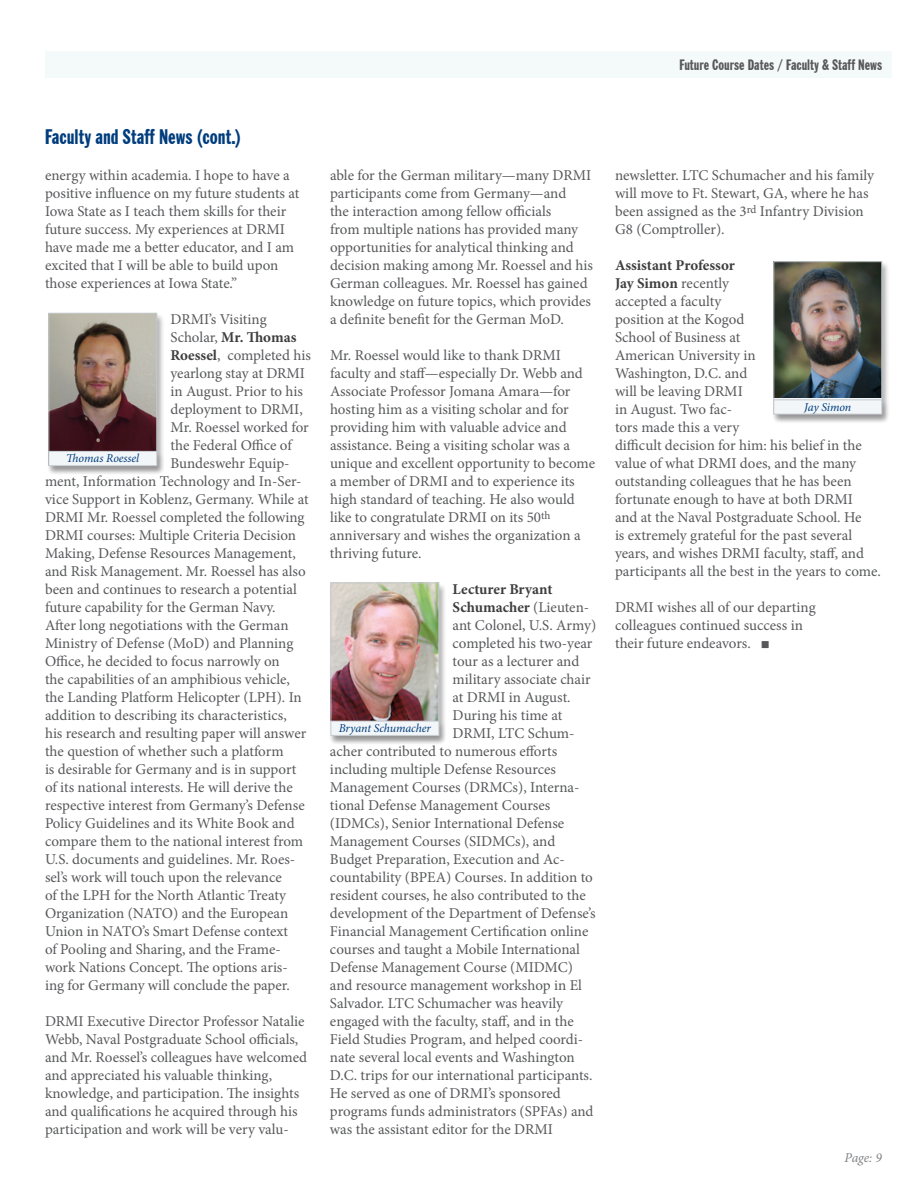
<style>
.page{position:relative;width:918px;height:1188px;background:#fff}
.page>*{position:absolute;margin:0;border:0;box-sizing:border-box;transform-origin:0 0}
.t1{font:extra-condensed 21px "Franklin Gothic BT";color:#013d7d}
.t2{font:15px/18px "Minion Pro";color:#57585a}
.t3{font:700 15px "Minion Pro";color:#3e3e3f}
.t4{font:extra-condensed 15px "Franklin Gothic BT";color:#57585a}
.t5{font:italic 13.5px "Minion Pro";color:#808285}
.t6{font:italic 12px "Minion Pro";letter-spacing:-.01em;color:#013d7d}
.s1{font-weight:400;color:#57585a}
.s2{font-weight:700;color:#3e3e3f}
</style>
<div class="page">
<div style="left:45px;top:51px;width:846px;height:27px;background:#f4f9fa"></div>
<div style="left:47px;top:313px;width:118px;height:162px;background:#231f20;opacity:.2"></div>
<img style="left:51px;top:315px;width:104px;height:136px">
<div style="left:49px;top:313px;width:108px;height:152px;border:1px solid #c4cacc"></div>
<div style="left:47px;top:451px;width:118px;height:25px;background:#231f20;opacity:.2"></div>
<div style="left:49px;top:451px;width:108px;height:15px;background:#f2f6f9"></div>
<div style="left:49px;top:451px;width:108px;height:15px;border:1px solid #c4cacc"></div>
<div style="left:329px;top:582px;width:118px;height:162px;background:#231f20;opacity:.2"></div>
<img style="left:333px;top:585px;width:104px;height:135px">
<div style="left:331px;top:583px;width:108px;height:152px;border:1px solid #c4cacc"></div>
<div style="left:329px;top:720px;width:118px;height:25px;background:#231f20;opacity:.2"></div>
<div style="left:331px;top:721px;width:108px;height:14px;background:#f2f6f9"></div>
<div style="left:331px;top:721px;width:108px;height:15px;border:1px solid #c4cacc"></div>
<div style="left:772px;top:261px;width:118px;height:162px;background:#231f20;opacity:.2"></div>
<img style="left:776px;top:263px;width:104px;height:135px">
<div style="left:774px;top:261px;width:108px;height:153px;border:1px solid #c4cacc"></div>
<div style="left:772px;top:399px;width:118px;height:25px;background:#231f20;opacity:.2"></div>
<div style="left:774px;top:400px;width:108px;height:14px;background:#f2f6f9"></div>
<div style="left:774px;top:400px;width:108px;height:14px;border:1px solid #c4cacc"></div>
<p class="t4" style="left:680px;top:56px;width:204px">Future Course Dates / Faculty &amp; Staff News</p>
<h1 class="t1" style="left:45px;top:124px;width:198px">Faculty and Staff News (cont.)</h1>
<p class="t2" style="left:45px;top:166px;width:256px">energy within academia. I hope to have a positive influence on my future students at Iowa State as I teach them skills for their future success. My experiences at DRMI have made me a better educator, and I am excited that I will be able to build upon those experiences at Iowa State.”</p>
<p class="t2" style="left:170px;top:310px;width:98px">DRMI’s Visiting</p>
<p class="t3" style="left:170px;top:327px;width:127px"><span class="s1">Scholar,</span> Mr. Thomas</p>
<p class="t2" style="left:170px;top:346px;width:142px"><span class="s2">Roessel</span>, completed his</p>
<p class="t2" style="left:170px;top:364px;width:136px">yearlong stay at DRMI</p>
<p class="t2" style="left:170px;top:382px;width:134px">in August. Prior to his</p>
<p class="t2" style="left:170px;top:400px;width:134px">deployment to DRMI,</p>
<p class="t2" style="left:170px;top:418px;width:140px">Mr. Roessel worked for</p>
<p class="t2" style="left:170px;top:436px;width:123px">the Federal Office of</p>
<p class="t2" style="left:170px;top:454px;width:121px">Bundeswehr Equip-</p>
<p class="t2" style="left:45px;top:472px;width:258px">ment, Information Technology and In-Ser-</p>
<p class="t2" style="left:45px;top:490px;width:265px">vice Support in Koblenz, Germany. While at</p>
<p class="t2" style="left:45px;top:508px;width:261px">DRMI Mr. Roessel completed the following</p>
<p class="t2" style="left:45px;top:526px;width:253px">DRMI courses: Multiple Criteria Decision</p>
<p class="t2" style="left:45px;top:544px;width:252px">Making, Defense Resources Management,</p>
<p class="t2" style="left:45px;top:562px;width:262px">and Risk Management. Mr. Roessel has also</p>
<p class="t2" style="left:45px;top:580px;width:253px">been and continues to research a potential</p>
<p class="t2" style="left:45px;top:598px;width:232px">future capability for the German Navy.</p>
<p class="t2" style="left:45px;top:616px;width:245px">After long negotiations with the German</p>
<p class="t2" style="left:45px;top:634px;width:250px">Ministry of Defense (MoD) and Planning</p>
<p class="t2" style="left:45px;top:652px;width:236px">Office, he decided to focus narrowly on</p>
<p class="t2" style="left:45px;top:670px;width:246px">the capabilities of an amphibious vehicle,</p>
<p class="t2" style="left:45px;top:688px;width:258px">the Landing Platform Helicopter (LPH). In</p>
<p class="t2" style="left:45px;top:706px;width:243px">addition to describing its characteristics,</p>
<p class="t2" style="left:45px;top:724px;width:263px">his research and resulting paper will answer</p>
<p class="t2" style="left:45px;top:742px;width:240px">the question of whether such a platform</p>
<p class="t2" style="left:45px;top:760px;width:253px">is desirable for Germany and is in support</p>
<p class="t2" style="left:45px;top:778px;width:249px">of its national interests. He will derive the</p>
<p class="t2" style="left:45px;top:796px;width:261px">respective interest from Germany’s Defense</p>
<p class="t2" style="left:45px;top:814px;width:251px">Policy Guidelines and its White Book and</p>
<p class="t2" style="left:45px;top:832px;width:260px">compare them to the national interest from</p>
<p class="t2" style="left:45px;top:850px;width:252px">U.S. documents and guidelines. Mr. Roes-</p>
<p class="t2" style="left:45px;top:868px;width:238px">sel’s work will touch upon the relevance</p>
<p class="t2" style="left:45px;top:886px;width:242px">of the LPH for the North Atlantic Treaty</p>
<p class="t2" style="left:45px;top:904px;width:245px">Organization (NATO) and the European</p>
<p class="t2" style="left:45px;top:922px;width:245px">Union in NATO’s Smart Defense context</p>
<p class="t2" style="left:45px;top:940px;width:237px">of Pooling and Sharing, and the Frame-</p>
<p class="t2" style="left:45px;top:958px;width:244px">work Nations Concept. The options aris-</p>
<p class="t2" style="left:45px;top:976px;width:247px">ing for Germany will conclude the paper.</p>
<p class="t2" style="left:45px;top:1012px;width:264px">DRMI Executive Director Professor Natalie Webb, Naval Postgraduate School officials, and Mr. Roessel’s colleagues have welcomed and appreciated his valuable thinking, knowledge, and participation. The insights and qualifications he acquired through his participation and work will be very valu-</p>
<p class="t6" style="left:66px;top:450px;width:74px">Thomas Roessel</p>
<p class="t2" style="left:330px;top:166px;width:265px">able for the German military—many DRMI participants come from Germany—and<br>the interaction among fellow officials<br>from multiple nations has provided many opportunities for analytical thinking and decision making among Mr. Roessel and his German colleagues. Mr. Roessel has gained knowledge on future topics, which provides a definite benefit for the German MoD.</p>
<p class="t2" style="left:330px;top:346px;width:267px">Mr. Roessel would like to thank DRMI faculty and staff—especially Dr. Webb and Associate Professor Jomana Amara—for hosting him as a visiting scholar and for providing him with valuable advice and assistance. Being a visiting scholar was a unique and excellent opportunity to become a member of DRMI and to experience its high standard of teaching. He also would like to congratulate DRMI on its 50<sup>th </sup>anniversary and wishes the organization a thriving future.</p>
<p class="t3" style="left:453px;top:579px;width:101px">Lecturer Bryant</p>
<p class="t3" style="left:453px;top:597px;width:138px">Schumacher <span class="s1">(Lieuten-</span></p>
<p class="t2" style="left:453px;top:616px;width:145px">ant Colonel, U.S. Army)</p>
<p class="t2" style="left:453px;top:634px;width:141px">completed his two-year</p>
<p class="t2" style="left:453px;top:652px;width:128px">tour as a lecturer and</p>
<p class="t2" style="left:453px;top:670px;width:140px">military associate chair</p>
<p class="t2" style="left:453px;top:688px;width:120px">at DRMI in August.</p>
<p class="t2" style="left:453px;top:706px;width:111px">During his time at</p>
<p class="t2" style="left:453px;top:724px;width:124px">DRMI, LTC Schum-</p>
<p class="t2" style="left:330px;top:742px;width:229px">acher contributed to numerous efforts</p>
<p class="t2" style="left:330px;top:760px;width:227px">including multiple Defense Resources</p>
<p class="t2" style="left:330px;top:778px;width:251px">Management Courses (DRMCs), Interna-</p>
<p class="t2" style="left:330px;top:796px;width:222px">tional Defense Management Courses</p>
<p class="t2" style="left:330px;top:814px;width:236px">(IDMCs), Senior International Defense</p>
<p class="t2" style="left:330px;top:832px;width:227px">Management Courses (SIDMCs), and</p>
<p class="t2" style="left:330px;top:850px;width:236px">Budget Preparation, Execution and Ac-</p>
<p class="t2" style="left:330px;top:868px;width:264px">countability (BPEA) Courses. In addition to</p>
<p class="t2" style="left:330px;top:886px;width:257px">resident courses, he also contributed to the</p>
<p class="t2" style="left:330px;top:904px;width:267px">development of the Department of Defense’s</p>
<p class="t2" style="left:330px;top:922px;width:260px">Financial Management Certification online</p>
<p class="t2" style="left:330px;top:940px;width:252px">courses and taught a Mobile International</p>
<p class="t2" style="left:330px;top:958px;width:245px">Defense Management Course (MIDMC)</p>
<p class="t2" style="left:330px;top:976px;width:254px">and resource management workshop in El</p>
<p class="t2" style="left:330px;top:994px;width:235px">Salvador. LTC Schumacher was heavily</p>
<p class="t2" style="left:330px;top:1012px;width:245px">engaged with the faculty, staff, and in the</p>
<p class="t2" style="left:330px;top:1030px;width:255px">Field Studies Program, and helped coordi-</p>
<p class="t2" style="left:330px;top:1048px;width:246px">nate several local events and Washington</p>
<p class="t2" style="left:330px;top:1066px;width:264px">D.C. trips for our international participants.</p>
<p class="t2" style="left:330px;top:1084px;width:232px">He served as one of DRMI’s sponsored</p>
<p class="t2" style="left:330px;top:1102px;width:265px">programs funds administrators (SPFAs) and</p>
<p class="t2" style="left:330px;top:1120px;width:224px">was the assistant editor for the DRMI</p>
<p class="t6" style="left:339px;top:720px;width:94px">Bryant Schumacher</p>
<p class="t2" style="left:615px;top:166px;width:261px">newsletter. LTC Schumacher and his family will move to Ft. Stewart, GA, where he has been assigned as the 3<sup>rd</sup> Infantry Division G8 (Comptroller).</p>
<p class="t2" style="left:615px;top:256px;width:267px"><span class="s2">Assistant Professor<br>Jay Simon</span> recently<br>accepted a faculty<br>position at the Kogod<br>School of Business at<br>American University in<br>Washington, D.C. and<br>will be leaving DRMI<br>in August. Two fac-<br>tors made this a very<br>difficult decision for him: his belief in the value of what DRMI does, and the many outstanding colleagues that he has been fortunate enough to have at both DRMI<br>and at the Naval Postgraduate School. He<br>is extremely grateful for the past several years, and wishes DRMI faculty, staff, and participants all the best in the years to come.</p>
<p class="t2" style="left:615px;top:598px;width:202px">DRMI wishes all of our departing colleagues continued success in their future endeavors. ■</p>
<p class="t6" style="left:804px;top:399px;width:49px">Jay Simon</p>
<p class="t5" style="left:845px;top:1148px;width:39px">Page: 9</p>
</div>
